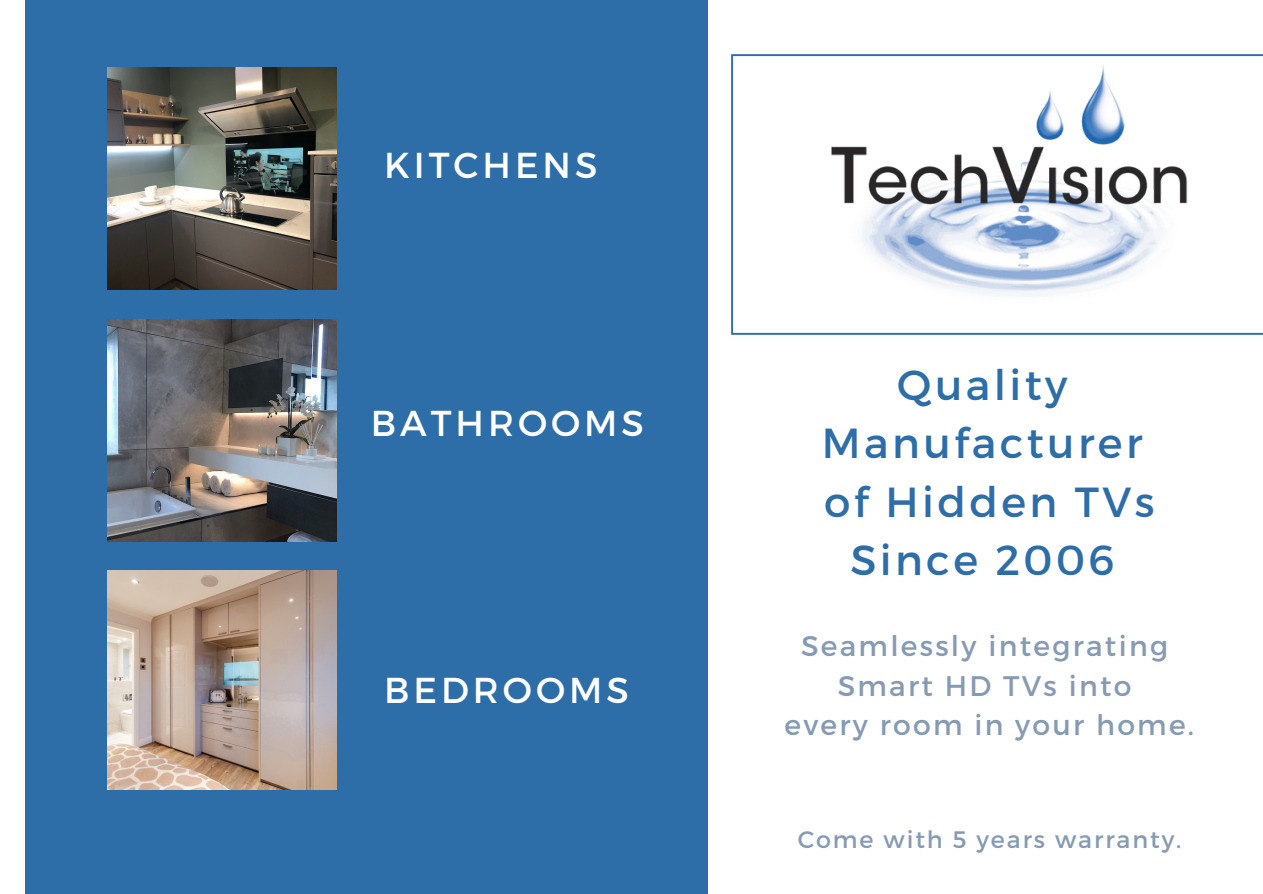
<style>
.page{position:relative;width:1263px;height:894px;background:#fff}
.page>*{position:absolute;margin:0;border:0;box-sizing:border-box;transform-origin:0 0}
.t1{font:42px/58.5px "Montserrat";letter-spacing:.08em;color:#2d6da8;text-align:center}
.t2{font:36px "Montserrat";letter-spacing:.11em;color:#fff}
.t3{font:28.35px/39.3px "Montserrat";letter-spacing:.08em;color:#869bb3;text-align:center}
.t4{font:23.85px "Montserrat";letter-spacing:.08em;color:#869bb3}
</style>
<div class="page">
<svg style="left:731px;top:54px;width:21px;height:281px"></svg>
<div style="left:25px;top:0;width:683px;height:893px;background:#2d6da8"></div>
<img style="left:107px;top:570px;width:230px;height:219px">
<img style="left:107px;top:68px;width:230px;height:221px">
<img style="left:752px;top:54px;width:511px;height:281px">
<img style="left:107px;top:319px;width:230px;height:222px">
<p class="t2" style="left:384px;top:142px;width:215px">KITCHENS</p>
<p class="t2" style="left:371px;top:399px;width:274px">BATHROOMS</p>
<p class="t2" style="left:384px;top:667px;width:246px">BEDROOMS</p>
<h1 class="t1" style="left:822px;top:353px;width:334px">Quality<br>Manufacturer of Hidden TVs<br>Since 2006</h1>
<p class="t3" style="left:785px;top:625px;width:411px">Seamlessly integrating<br>Smart HD TVs into<br>every room in your home.</p>
<p class="t4" style="left:798px;top:823px;width:385px">Come with 5 years warranty.</p>
</div>
